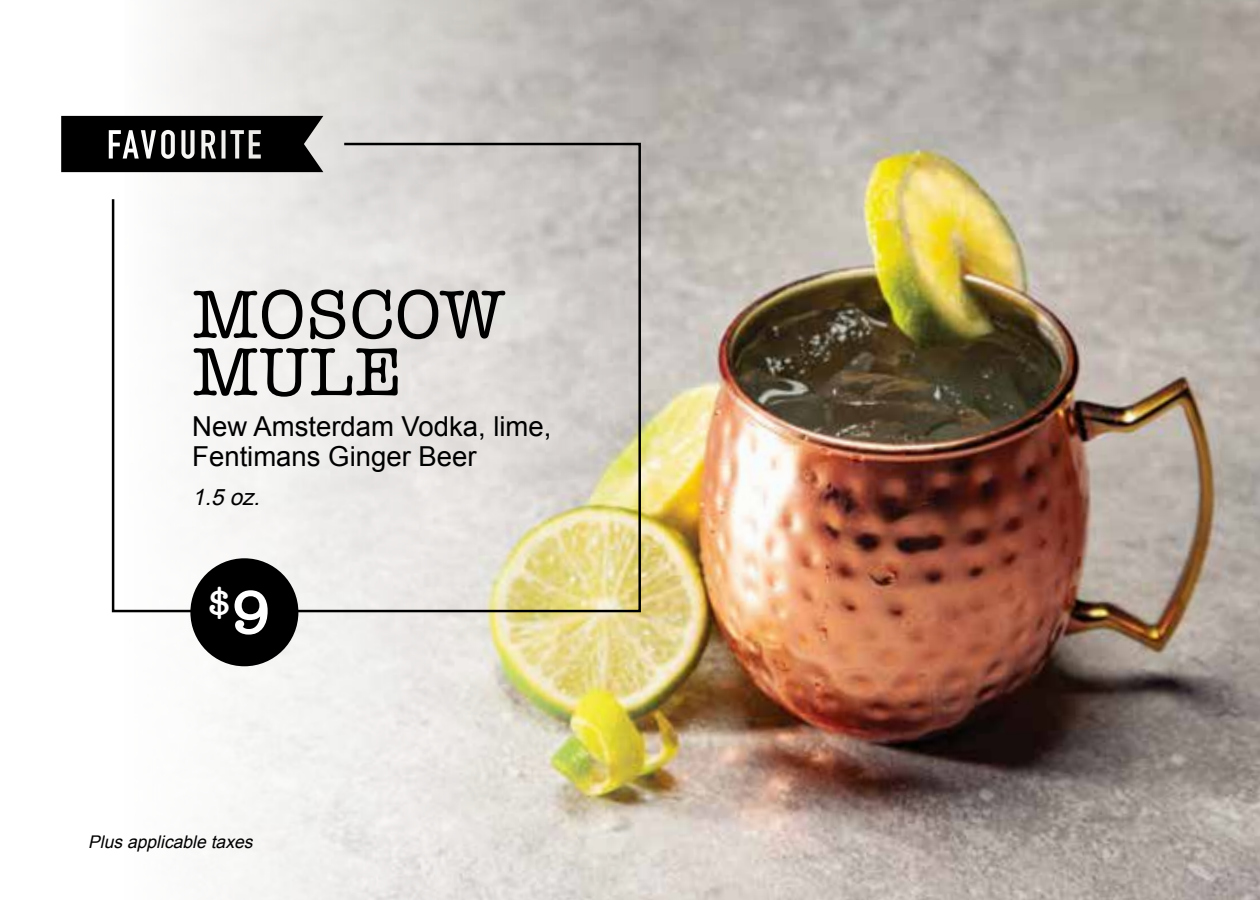
<style>
.page{position:relative;width:1260px;height:900px;background:#fff}
.page>*{position:absolute;margin:0;border:0;box-sizing:border-box;transform-origin:0 0}
.t1{font:70px/57.5px "American Typewriter";letter-spacing:.01em;color:#000}
.t2{font:600 36.5px "American Typewriter";color:#fff}
.t3{font:27.5px/30px "Arial";color:#000}
.t4{font:italic 22.5px "Arial";color:#000}
.t5{font:italic 17.5px "Arial";color:#000}
.s1{font-size:62.5px}
</style>
<div class="page">
<img style="left:124px;top:0;width:1136px;height:900px">
<svg style="left:61px;top:116px;width:262px;height:56px;background:#1e1e1e"></svg>
<svg style="left:111px;top:142px;width:531px;height:472px"></svg>
<div style="left:190px;top:558px;width:108px;height:108px;background:#000;border-radius:50%"></div>
<h1 class="t1" style="left:192px;top:283px;width:314px">MOSCOW<br>MULE</h1>
<p class="t3" style="left:192px;top:412px;width:361px">New Amsterdam Vodka, lime,<br>Fentimans Ginger Beer</p>
<p class="t4" style="left:192px;top:482px;width:75px">1.5 oz.</p>
<h2 class="t2" style="left:208px;top:575px;width:65px">$<span class="s1">9</span></h2>
<p class="t5" style="left:88px;top:830px;width:171px">Plusapplicable taxes</p>
</div>
